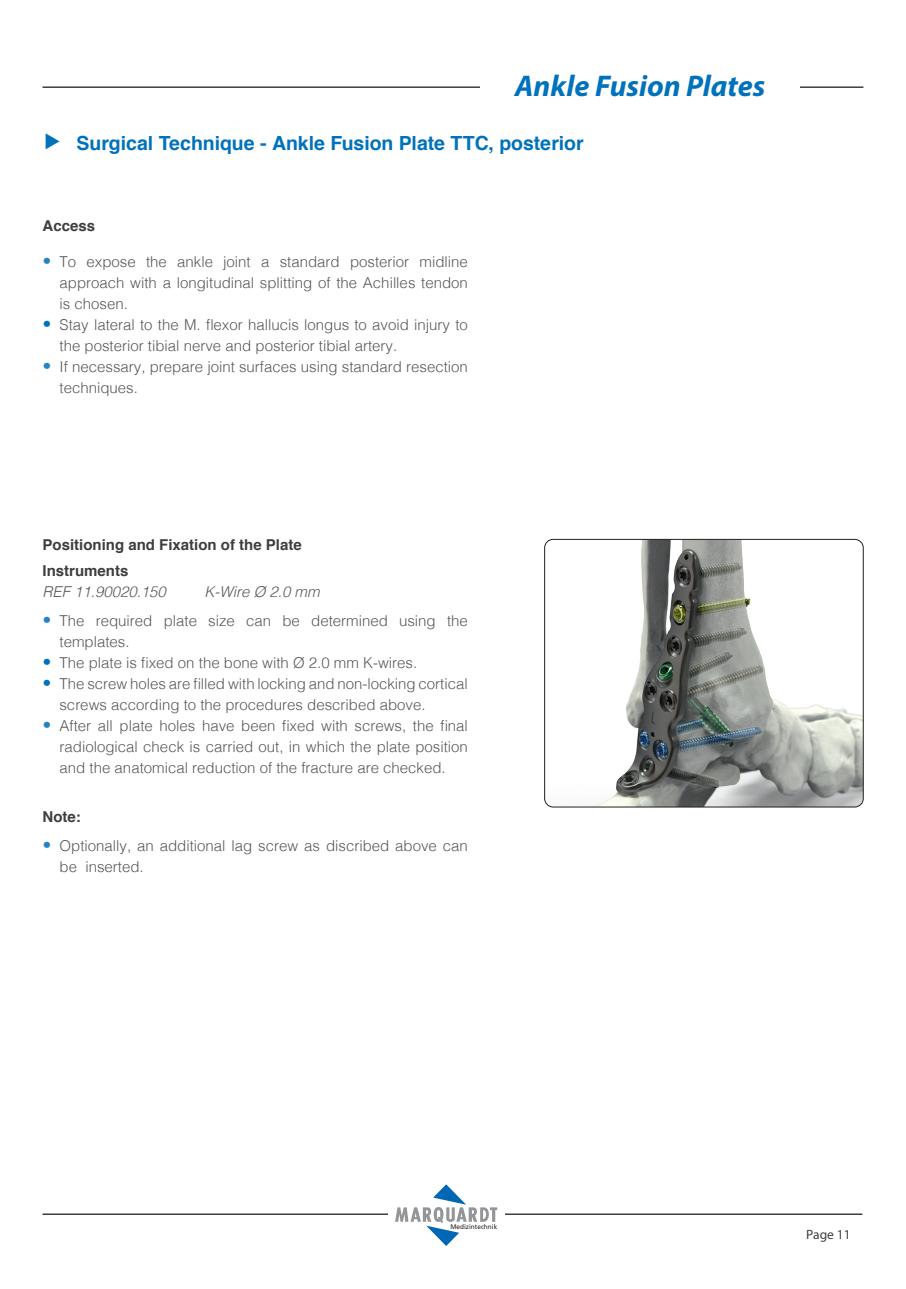
<style>
.page{position:relative;width:906px;height:1289px;background:#fff}
.page>*{position:absolute;margin:0;border:0;box-sizing:border-box;transform-origin:0 0}
.t1{font:italic 700 30px "Myriad Pro";color:#0072bc}
.t2{font:700 19.5px "Helvetica";letter-spacing:-.005em;color:#0072bc}
.t3{font:300 15px/21px "Helvetica";color:#57585a}
.t4{font:700 15px/25.5px "Helvetica";color:#3e3e3f}
.t5{font:italic 300 15px "Helvetica";color:#57585a}
.t6{font:13.5px "Myriad Pro";color:#3e3e3f}
.t7{font:6.6px "Frutiger LT Std";color:#231f20}
.s1{font-family:"Frutiger LT Com";font-stretch:condensed;font-size:18px;color:#2783c5}
.s2{font-family:"Frutiger LT Com";font-stretch:condensed;font-size:18px;color:#0072bc}
</style>
<div class="page">
<hr style="left:43px;top:86px;width:820px;height:2px;background:#3e3e3f">
<hr style="left:43px;top:1213px;width:819px;height:1px;background:#3e3e3f">
<div style="left:388px;top:1184px;width:117px;height:61px;background:#fff"></div>
<svg style="left:395px;top:1184px;width:102px;height:61px"></svg>
<div style="left:480px;top:78px;width:319px;height:18px;background:#fff"></div>
<img style="left:544px;top:539px;width:319px;height:268px">
<div style="left:544px;top:539px;width:319px;height:268px;border:1px solid #231f20;border-radius:9px"></div>
<h1 class="t1" style="left:515px;top:67px;width:252px">Ankle Fusion Plates</h1>
<h2 class="t2" style="left:43px;top:127px;width:542px">▶ Surgical Technique - Ankle Fusion Plate TTC, posterior</h2>
<p class="t4" style="left:43px;top:213px;width:54px">Access</p>
<p class="t3" style="left:60px;top:250px;width:410px;text-align:justify;text-indent:-17px"><span class="s1">•</span> To expose the ankle joint a standard posterior midline approach with a longitudinal splitting of the Achilles tendon is chosen.</p>
<p class="t3" style="left:60px;top:313px;width:410px;text-indent:-17px"><span class="s2">•</span> Stay lateral to the M. flexor hallucis longus to avoid injury to the posterior tibial nerve and posterior tibial artery.</p>
<p class="t3" style="left:60px;top:355px;width:410px;text-indent:-17px"><span class="s1">•</span> If necessary, prepare joint surfaces using standard resection techniques.</p>
<p class="t4" style="left:43px;top:532px;width:261px">Positioning and Fixation of the Plate<br>Instruments</p>
<p class="t5" style="left:43px;top:579px;width:125px">REF 11.90020.150</p>
<p class="t5" style="left:205px;top:579px;width:117px">K-Wire Ø 2.0 mm</p>
<p class="t3" style="left:60px;top:608px;width:410px;text-indent:-17px"><span class="s1">•</span> The required plate size can be determined using the templates.</p>
<p class="t3" style="left:43px;top:650px;width:376px"><span class="s2">•</span> The plate is fixed on the bone with Ø 2.0 mm K-wires.</p>
<p class="t3" style="left:59px;top:671px;width:410px;text-indent:-17px"><span class="s2">•</span> The screw holes are filled with locking and non-locking cortical screws according to the procedures described above.</p>
<p class="t3" style="left:60px;top:713px;width:410px;text-align:justify;text-indent:-17px"><span class="s1">•</span> After all plate holes have been fixed with screws, the final radiological check is carried out, in which the plate position and the anatomical reduction of the fracture are checked.</p>
<p class="t4" style="left:43px;top:804px;width:40px">Note:</p>
<p class="t3" style="left:60px;top:833px;width:410px;text-indent:-17px"><span class="s1">•</span> Optionally, an additional lag screw as discribed above can be inserted.</p>
<p class="t7" style="left:450px;top:1222px;width:48px">Medizintechnik</p>
<p class="t6" style="left:806px;top:1226px;width:46px">Page 11</p>
</div>
